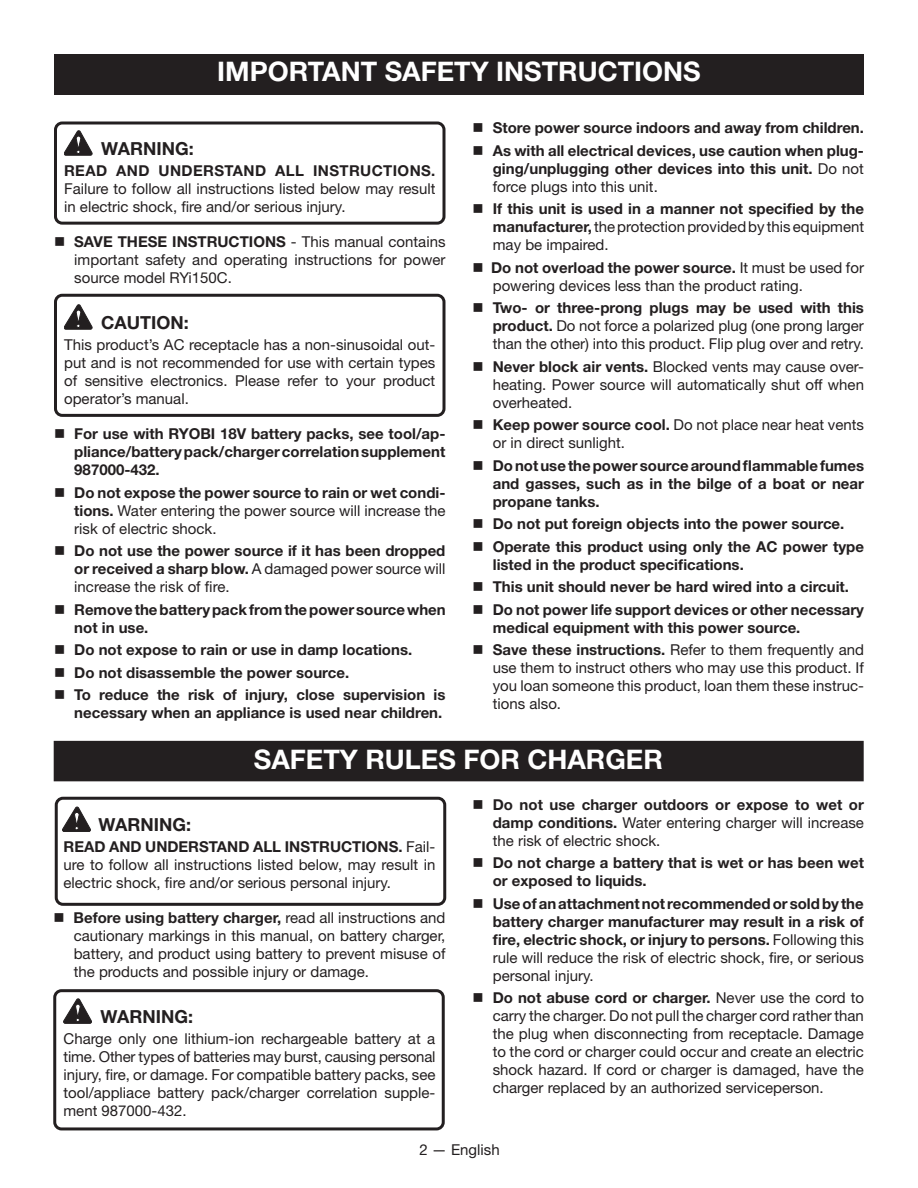
<style>
.page{position:relative;width:918px;height:1188px;background:#fff}
.page>*{position:absolute;margin:0;border:0;box-sizing:border-box;transform-origin:0 0}
.HEADING{font:700 27px "Helvetica Neue LT Std";color:#fff}
.Warning{font:700 18px "Helvetica Neue LT Std";color:#231f20}
.bullets{font:15px/18px "Helvetica Neue LT Std";color:#231f20;text-align:justify}
.bullets-2{font:700 15px/18px "Helvetica Neue LT Std";color:#231f20;text-align:justify}
.Warning_text{font:15px/18px "Helvetica Neue LT Std";color:#231f20;text-align:justify}
.s1{font-weight:700}
.s2{font-weight:400}
</style>
<div class="page">
<div style="left:54px;top:54px;width:810px;height:40px;background:#231f20"></div>
<svg style="left:64px;top:131px;width:28px;height:24px"></svg>
<svg style="left:64px;top:305px;width:28px;height:24px"></svg>
<div style="left:54px;top:122px;width:392px;height:103px;border:3px solid #231f20;border-radius:7px"></div>
<div style="left:54px;top:294px;width:392px;height:123px;border:3px solid #231f20;border-radius:7px"></div>
<div style="left:54px;top:742px;width:809px;height:39px;background:#231f20"></div>
<div style="left:54px;top:741px;width:810px;height:40px;border:2px solid #231f20"></div>
<svg style="left:64px;top:999px;width:28px;height:24px"></svg>
<div style="left:55px;top:797px;width:391px;height:109px;border:3px solid #231f20;border-radius:7px"></div>
<div style="left:53px;top:989px;width:392px;height:141px;border:3px solid #231f20;border-radius:7px"></div>
<svg style="left:62px;top:807px;width:29px;height:25px"></svg>
<p class="HEADING" style="left:217px;top:55px;width:485px">IMPORTANT SAFETY INSTRUCTIONS</p>
<p class="Warning" style="left:101px;top:137px;width:94px">WARNING:</p>
<p class="Warning_text" style="left:64px;top:161px;width:373px"><span class="s1">READ AND UNDERSTAND ALL INSTRUCTIONS.<br></span>Failure to follow all instructions listed below may result in electric shock, fire and/or serious injury.</p>
<p class="bullets" style="left:74px;top:233px;width:373px;text-indent:-20px">■ <span class="s1">SAVE THESE INSTRUCTIONS</span> - This manual contains important safety and operating instructions for power source model RYi150C.</p>
<p class="Warning" style="left:101px;top:311px;width:89px">CAUTION:</p>
<p class="Warning_text" style="left:64px;top:335px;width:373px">This product’s AC receptacle has a non-sinusoidal out&shy;put and is not recommended for use with certain types of sensitive electronics. Please refer to your product operator’s manual.</p>
<p class="bullets-2" style="left:74px;top:424px;width:373px;text-indent:-20px">■ For use with RYOBI 18V battery packs, see tool/ap&shy;pliance/battery pack/charger correlation supplement 987000-432.</p>
<p class="bullets" style="left:74px;top:483px;width:373px;text-indent:-20px">■ <span class="s1">Do not expose the power source to rain or wet condi&shy;tions.</span> Water entering the power source will increase the risk of electric shock.</p>
<p class="bullets-2" style="left:74px;top:541px;width:373px;text-indent:-20px">■ Do not use the power source if it has been dropped or received a sharp blow. <span class="s2">A damaged power source will increase the risk of fire.</span></p>
<p class="bullets-2" style="left:74px;top:600px;width:373px;text-indent:-20px">■ Remove the battery pack from the power source when not in use.</p>
<p class="bullets-2" style="left:54px;top:640px;width:360px">■ Do not expose to rain or use in damp locations.</p>
<p class="bullets-2" style="left:54px;top:663px;width:297px">■ Do not disassemble the power source.</p>
<p class="bullets-2" style="left:54px;top:685px;width:393px;text-align:right">■ To reduce the risk of injury, close supervision is necessary when an appliance is used near children.</p>
<p class="bullets-2" style="left:472px;top:118px;width:393px">■ Store power source indoors and away from children.</p>
<p class="bullets-2" style="left:493px;top:141px;width:373px;text-indent:-20px">■ As with all electrical devices, use caution when plug&shy;ging/unplugging other devices into this unit. <span class="s2">Do not force plugs into this unit.</span></p>
<p class="bullets-2" style="left:493px;top:199px;width:373px;text-indent:-20px">■ If this unit is used in a manner not specified by the manufacturer, <span class="s2">the protection provided by this equipment may be impaired.</span></p>
<p class="bullets" style="left:493px;top:258px;width:373px;text-indent:-20px">■ <span class="s1">Do not overload the power source.</span> It must be used for powering devices less than the product rating.</p>
<p class="bullets" style="left:493px;top:299px;width:373px;text-indent:-20px">■ <span class="s1">Two- or three-prong plugs may be used with this product.</span> Do not force a polarized plug (one prong larger than the other) into this product. Flip plug over and retry.</p>
<p class="bullets" style="left:493px;top:357px;width:373px;text-indent:-20px">■ <span class="s1">Never block air vents.</span> Blocked vents may cause over&shy;heating. Power source will automatically shut off when overheated.</p>
<p class="bullets" style="left:493px;top:416px;width:373px;text-indent:-20px">■ <span class="s1">Keep power source cool.</span> Do not place near heat vents or in direct sunlight.</p>
<p class="bullets-2" style="left:493px;top:456px;width:373px;text-indent:-20px">■ Do not use the power source around flammable fumes and gasses, such as in the bilge of a boat or near propane tanks.</p>
<p class="bullets-2" style="left:472px;top:514px;width:373px">■ Do not put foreign objects into the power source.</p>
<p class="bullets-2" style="left:493px;top:537px;width:373px;text-indent:-20px">■ Operate this product using only the AC power type listed in the product specifications.</p>
<p class="bullets-2" style="left:472px;top:577px;width:378px">■ This unit should never be hard wired into a circuit.</p>
<p class="bullets-2" style="left:493px;top:600px;width:373px;text-indent:-20px">■ Do not power life support devices or other necessary medical equipment with this power source.</p>
<p class="bullets" style="left:493px;top:641px;width:373px;text-indent:-20px">■ <span class="s1">Save these instructions.</span> Refer to them frequently and use them to instruct others who may use this product. If you loan someone this product, loan them these instruc&shy;tions also.</p>
<p class="HEADING" style="left:254px;top:743px;width:411px">SAFETY RULES FOR CHARGER</p>
<p class="bullets" style="left:493px;top:795px;width:373px;text-indent:-20px">■ <span class="s1">Do not use charger outdoors or expose to wet or damp conditions.</span> Water entering charger will increase the risk of electric shock.</p>
<p class="bullets-2" style="left:493px;top:854px;width:373px;text-indent:-20px">■ Do not charge a battery that is wet or has been wet or exposed to liquids.</p>
<p class="bullets-2" style="left:493px;top:894px;width:373px;text-indent:-20px">■ Use of an attachment not recommended or sold by the battery charger manufacturer may result in a risk of fire, electric shock, or injury to persons. <span class="s2">Following this rule will reduce the risk of electric shock, fire, or serious personal injury.</span></p>
<p class="bullets" style="left:493px;top:989px;width:373px;text-indent:-20px">■ <span class="s1">Do not abuse cord or charger.</span> Never use the cord to carry the charger. Do not pull the charger cord rather than the plug when disconnecting from receptacle. Damage to the cord or charger could occur and create an electric shock hazard. If cord or charger is damaged, have the charger replaced by an authorized serviceperson.</p>
<p class="Warning" style="left:99px;top:813px;width:94px">WARNING:</p>
<p class="Warning_text" style="left:64px;top:837px;width:373px"><span class="s1">READ AND UNDERSTAND ALL INSTRUCTIONS.</span> Fail&shy;ure to follow all instructions listed below, may result in electric shock, fire and/or serious personal injury.</p>
<p class="bullets" style="left:74px;top:909px;width:373px;text-indent:-20px">■ <span class="s1">Before using battery charger,</span> read all instructions and cautionary markings in this manual, on battery charger, battery, and product using battery to prevent misuse of the products and possible injury or damage.</p>
<p class="Warning" style="left:101px;top:1005px;width:94px">WARNING:</p>
<p class="Warning_text" style="left:64px;top:1029px;width:374px">Charge only one lithium-ion rechargeable battery at a time. Other types of batteries may burst, causing personal injury, fire, or damage. For compatible battery packs, see tool/appliace battery pack/charger correlation supple&shy;ment 987000-432.</p>
<p class="bullets" style="left:419px;top:1140px;width:82px">2 — English</p>
</div>
